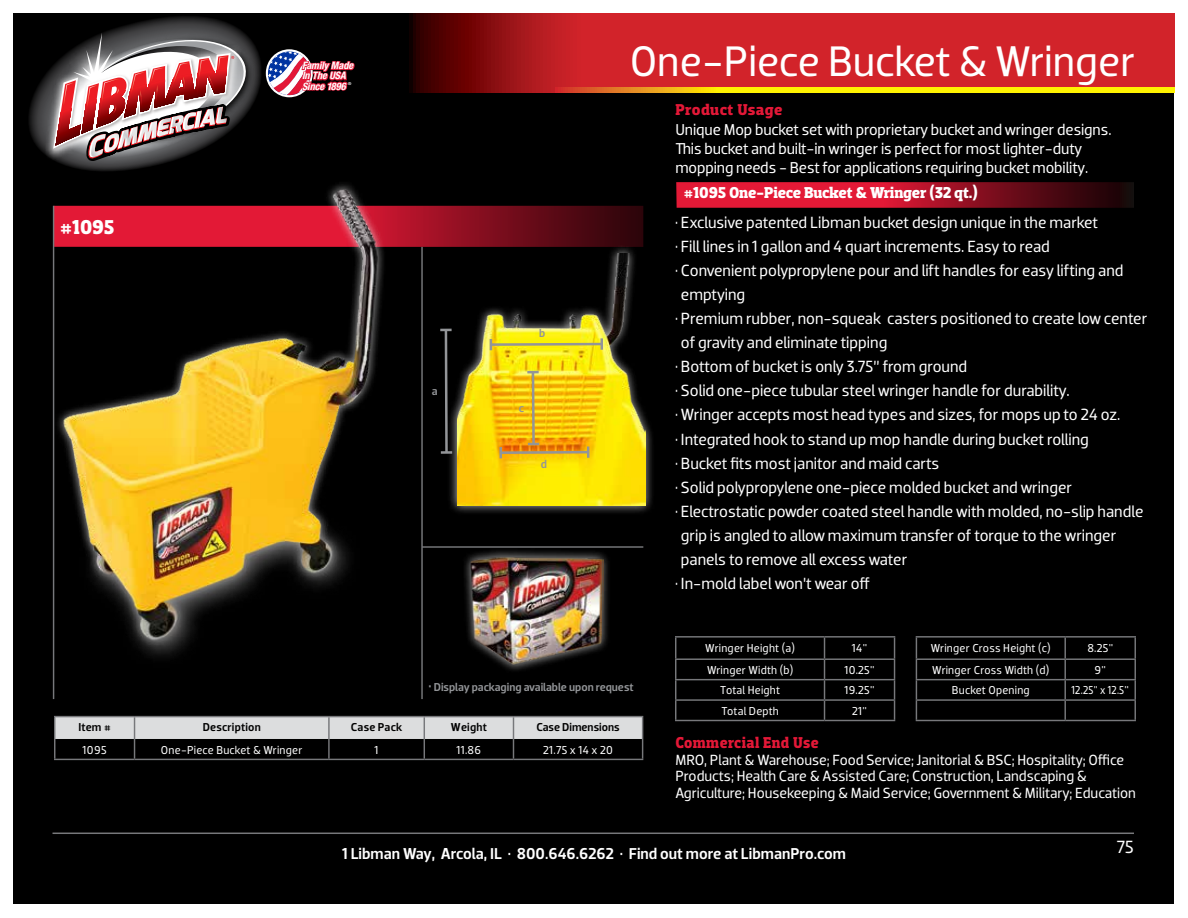
<style>
.page{position:relative;width:1188px;height:918px;background:#fff}
.page>*{position:absolute;margin:0;border:0;box-sizing:border-box;transform-origin:0 0}
.t1{font:43.5px "Dobra";letter-spacing:-.005em;color:#fff}
.t2{font:700 20.4px "Dobra Slab";color:#fff}
.t3{font:18px "Dobra";color:#fff}
.t4{font:16.5px/24px "Dobra";color:#fff}
.t5{font:16.05px/19.2px "Dobra";letter-spacing:-.005em;color:#fff}
.t6{font:500 16.05px "Dobra";color:#fff}
.t7{font:700 16.05px "Dobra Slab";letter-spacing:-.01em;color:#fff}
.t8{font:700 16.05px "Dobra Slab";letter-spacing:.03em;color:#e31837;scale:.95 1}
.t9{font:700 16.05px "Dobra Slab";letter-spacing:.03em;color:#e31837}
.t10{font:15px/16.5px "Dobra";color:#fff}
.t11{font:11.7px "Dobra";letter-spacing:.02em;color:#fff}
.t12{font:500 11.7px "Dobra";letter-spacing:.01em;color:#000}
.t13{font:500 11.7px "Dobra";color:#939598}
.t14{font:11.7px "Dobra";letter-spacing:.02em;color:#fff;scale:.9 1}
.t15{font:italic 700 condensed 10.2px/10.2px "Helvetica Neue";color:#fff}
.t16{font:700 4.05px "Helvetica Neue";color:#fff}
.s1{font-size:15px}
</style>
<div class="page">
<div style="left:14px;top:14px;width:1160px;height:890px;background:#000"></div>
<svg style="left:409px;top:14px;width:765px;height:79px;background:#c02023"></svg>
<svg style="left:555px;top:88px;width:619px;height:5px;background:#f8d707"></svg>
<hr style="left:53px;top:833px;width:1081px;height:1px;background:#77787b">
<svg style="left:19px;top:13px;width:336px;height:158px"></svg>
<svg style="left:391px;top:206px;width:252px;height:41px;background:#730c1b"></svg>
<hr style="left:54px;top:716px;width:81px;height:1px;background:#77787b">
<hr style="left:135px;top:716px;width:194px;height:1px;background:#77787b">
<hr style="left:329px;top:716px;width:95px;height:1px;background:#77787b">
<hr style="left:424px;top:716px;width:89px;height:1px;background:#77787b">
<hr style="left:513px;top:716px;width:130px;height:1px;background:#77787b">
<svg style="left:54px;top:717px;width:589px;height:42px"></svg>
<hr style="left:54px;top:759px;width:81px;height:1px;background:#77787b">
<hr style="left:135px;top:759px;width:194px;height:1px;background:#77787b">
<hr style="left:329px;top:759px;width:95px;height:1px;background:#77787b">
<hr style="left:424px;top:759px;width:89px;height:1px;background:#77787b">
<hr style="left:513px;top:759px;width:130px;height:1px;background:#77787b">
<svg style="left:676px;top:182px;width:458px;height:26px;background:#a21126"></svg>
<hr style="left:675px;top:636px;width:150px;height:2px;background:#77787b">
<hr style="left:675px;top:658px;width:150px;height:2px;background:#77787b">
<hr style="left:825px;top:679px;width:70px;height:1px;background:#77787b">
<hr style="left:1065px;top:636px;width:71px;height:2px;background:#77787b">
<hr style="left:1065px;top:658px;width:71px;height:2px;background:#77787b">
<hr style="left:1065px;top:679px;width:71px;height:1px;background:#77787b">
<hr style="left:825px;top:699px;width:70px;height:2px;background:#77787b">
<hr style="left:1065px;top:699px;width:71px;height:2px;background:#77787b">
<svg style="left:1135px;top:638px;width:1px;height:82px"></svg>
<hr style="left:825px;top:720px;width:70px;height:1px;background:#77787b">
<hr style="left:1065px;top:720px;width:71px;height:1px;background:#77787b">
<hr style="left:675px;top:679px;width:150px;height:1px;background:#77787b">
<hr style="left:916px;top:636px;width:149px;height:2px;background:#77787b">
<hr style="left:1064px;top:638px;width:2px;height:20px;background:#77787b">
<hr style="left:916px;top:658px;width:149px;height:2px;background:#77787b">
<hr style="left:916px;top:679px;width:149px;height:1px;background:#77787b">
<hr style="left:675px;top:699px;width:150px;height:2px;background:#77787b">
<svg style="left:675px;top:638px;width:1px;height:82px"></svg>
<hr style="left:916px;top:699px;width:149px;height:2px;background:#77787b">
<svg style="left:916px;top:638px;width:1px;height:82px"></svg>
<svg style="left:1064px;top:660px;width:2px;height:60px"></svg>
<hr style="left:675px;top:720px;width:150px;height:1px;background:#77787b">
<hr style="left:916px;top:720px;width:149px;height:1px;background:#77787b">
<hr style="left:825px;top:636px;width:70px;height:2px;background:#77787b">
<svg style="left:824px;top:638px;width:1px;height:82px"></svg>
<svg style="left:894px;top:638px;width:1px;height:82px"></svg>
<hr style="left:825px;top:658px;width:70px;height:2px;background:#77787b">
<hr style="left:53px;top:206px;width:1px;height:493px;background:#77787b">
<hr style="left:421px;top:247px;width:2px;height:452px;background:#77787b">
<hr style="left:422px;top:546px;width:221px;height:2px;background:#77787b">
<div style="left:448px;top:244px;width:207px;height:272px;background:#fff;opacity:.75"></div>
<img style="left:457px;top:254px;width:188px;height:252px">
<div style="left:461px;top:547px;width:151px;height:126px;background:#fff;opacity:.75"></div>
<img style="left:470px;top:552px;width:133px;height:121px">
<svg style="left:488px;top:338px;width:116px;height:12px"></svg>
<svg style="left:440px;top:327px;width:12px;height:128px"></svg>
<svg style="left:498px;top:370px;width:93px;height:88px;background:#f0bc16"></svg>
<img style="left:60px;top:184px;width:331px;height:473px">
<p class="t2" style="left:60px;top:215px;width:56px">#1095</p>
<p class="t15" style="left:302px;top:60px;width:53px">Family Made<br>In The USA<br>Since 1896</p>
<p class="t16" style="left:348px;top:80px;width:5px">®</p>
<p class="t13" style="left:432px;top:384px;width:7px">a</p>
<p class="t13" style="left:539px;top:327px;width:8px">b</p>
<p class="t13" style="left:519px;top:401px;width:7px">c</p>
<p class="t13" style="left:541px;top:457px;width:8px">d</p>
<h1 class="t1" style="left:630px;top:36px;width:507px">One-Piece Bucket &amp; Wringer</h1>
<p class="t9" style="left:675px;top:101px;width:109px">Product Usage</p>
<p class="t5" style="left:675px;top:120px;width:438px">Unique Mop bucket set with proprietary bucket and wringer designs.<br>This bucket and built-in wringer is perfect for most lighter-duty mopping needs - Best for applications requiring bucket mobility.</p>
<p class="t7" style="left:684px;top:183px;width:296px">#1095 One-Piece Bucket &amp; Wringer (32 qt.)</p>
<p class="t4" style="left:675px;top:211px;width:425px">• Exclusive patented Libman bucket design unique in the market</p>
<p class="t4" style="left:675px;top:235px;width:376px">• Fill lines in 1 gallon and 4 quart increments. Easy to read</p>
<p class="t4" style="left:681px;top:259px;width:444px;text-indent:-6px">• Convenient polypropylene pour and lift handles for easy lifting and emptying</p>
<p class="t4" style="left:681px;top:307px;width:468px;text-indent:-6px">• Premium rubber, non-squeak casters positioned to create low center of gravity and eliminate tipping</p>
<p class="t4" style="left:675px;top:355px;width:294px">• Bottom of bucket is only 3.75” from ground</p>
<p class="t4" style="left:675px;top:379px;width:396px">• Solid one-piece tubular steel wringer handle for durability.</p>
<p class="t4" style="left:675px;top:403px;width:447px">• Wringer accepts most head types and sizes, for mops up to 24 oz.</p>
<p class="t4" style="left:675px;top:427px;width:415px">• Integrated hook to stand up mop handle during bucket rolling</p>
<p class="t4" style="left:675px;top:451px;width:266px">• Bucket fits most janitor and maid carts</p>
<p class="t4" style="left:675px;top:475px;width:399px">• Solid polypropylene one-piece molded bucket and wringer</p>
<p class="t4" style="left:681px;top:499px;width:464px;text-indent:-6px">• Electrostatic powder coated steel handle with molded, no-slip handle grip is angled to allow maximum transfer of torque to the wringer panels to remove all excess water</p>
<p class="t4" style="left:675px;top:571px;width:197px">• In-mold label won’t wear off</p>
<p class="t13" style="left:429px;top:680px;width:206px"><span class="s1">•</span> Display packaging available upon request</p>
<p class="t12" style="left:78px;top:720px;width:34px">Item #</p>
<p class="t12" style="left:203px;top:720px;width:60px">Description</p>
<p class="t12" style="left:351px;top:720px;width:53px">Case Pack</p>
<p class="t12" style="left:451px;top:720px;width:37px">Weight</p>
<p class="t12" style="left:536px;top:720px;width:85px">Case Dimensions</p>
<p class="t11" style="left:82px;top:743px;width:26px">1095</p>
<p class="t11" style="left:161px;top:743px;width:143px">One-Piece Bucket &amp; Wringer</p>
<p class="t11" style="left:375px;top:743px;width:6px">1</p>
<p class="t11" style="left:457px;top:743px;width:26px">11.86</p>
<p class="t11" style="left:543px;top:743px;width:71px">21.75 x 14 x 20</p>
<p class="t11" style="left:705px;top:642px;width:91px">Wringer Height (a)</p>
<p class="t11" style="left:852px;top:642px;width:17px">14"</p>
<p class="t11" style="left:931px;top:642px;width:121px">Wringer Cross Height (c)</p>
<p class="t11" style="left:1087px;top:642px;width:27px">8.25"</p>
<p class="t11" style="left:707px;top:663px;width:88px">Wringer Width (b)</p>
<p class="t11" style="left:844px;top:663px;width:32px">10.25"</p>
<p class="t11" style="left:932px;top:663px;width:119px">Wringer Cross Width (d)</p>
<p class="t11" style="left:1095px;top:663px;width:13px">9"</p>
<p class="t11" style="left:720px;top:683px;width:61px">Total Height</p>
<p class="t11" style="left:845px;top:683px;width:31px">19.25"</p>
<p class="t11" style="left:952px;top:683px;width:79px">Bucket Opening</p>
<p class="t14" style="left:1071px;top:683px;width:65px">12.25" x 12.5"</p>
<p class="t11" style="left:721px;top:704px;width:59px">Total Depth</p>
<p class="t11" style="left:852px;top:704px;width:16px">21"</p>
<p class="t8" style="left:675px;top:733px;width:153px">Commercial End Use</p>
<p class="t10" style="left:675px;top:751px;width:462px">MRO, Plant &amp; Warehouse; Food Service; Janitorial &amp; BSC; Hospitality; Office<br>Products; Health Care &amp; Assisted Care; Construction, Landscaping &amp;<br>Agriculture; Housekeeping &amp; Maid Service; Government &amp; Military; Education</p>
<p class="t6" style="left:342px;top:845px;width:505px">1 Libman Way, Arcola, IL • 800.646.6262 • Find out more at LibmanPro.com</p>
<p class="t3" style="left:1117px;top:837px;width:19px">75</p>
</div>
